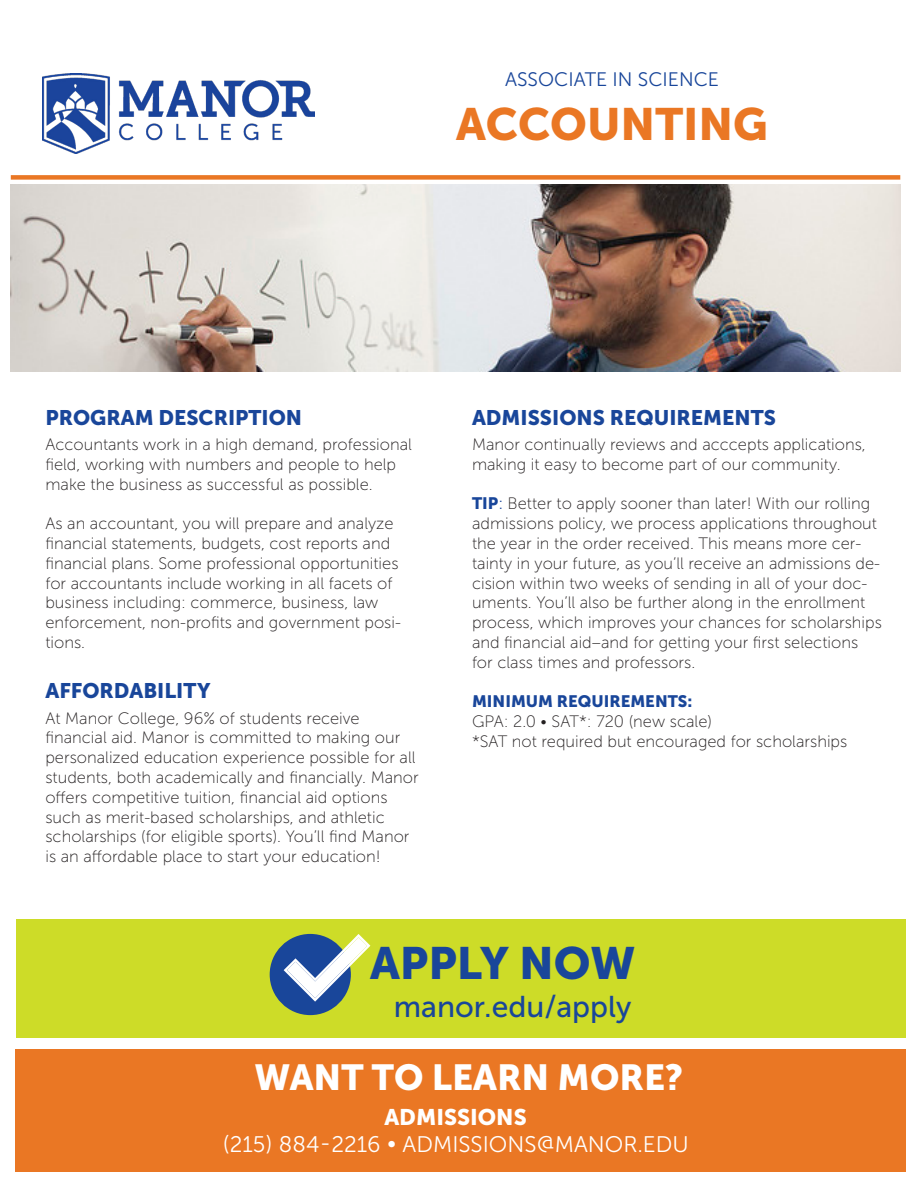
<style>
.page{position:relative;width:918px;height:1188px;background:#fff}
.page>*{position:absolute;margin:0;border:0;box-sizing:border-box;transform-origin:0 0}
.t1{font:45px "Museo Sans 900";color:#ea7724}
.t2{font:45px "Museo Sans 900";color:#19469a}
.t3{font:36px "Museo Sans 900";color:#fff}
.t4{font:30px "Museo Sans 500";color:#19469a}
.t5{font:22.5px "Museo Sans 300";color:#fff}
.t6{font:22.5px "Museo Sans 900";color:#fff}
.t7{font:21px "Museo Sans 900";color:#19469a}
.t8{font:19.5px "Museo Sans 300";color:#19469a}
.t9{font:16.5px/19.8px "Museo Sans 100";color:#231f20}
.t10{font:16.5px "Museo Sans 900";color:#19469a}
.s1{font-family:"Museo Sans 900";color:#19469a}
.s2{font-family:"Museo Sans 300";color:#19469a}
</style>
<div class="page">
<img style="left:42px;top:74px;width:273px;height:80px">
<div style="left:16px;top:919px;width:890px;height:119px;background:#cddc28"></div>
<div style="left:270px;top:934px;width:81px;height:81px;background:#19469a;border-radius:50%"></div>
<svg style="left:284px;top:934px;width:86px;height:68px"></svg>
<div style="left:11px;top:175px;width:889px;height:5px;background:#ea7724"></div>
<div style="left:15px;top:1049px;width:891px;height:123px;background:#ea7724"></div>
<img style="left:11px;top:185px;width:889px;height:187px">
<p class="t8" style="left:505px;top:69px;width:215px">ASSOCIATE IN SCIENCE</p>
<p class="t1" style="left:456px;top:99px;width:313px">ACCOUNTING</p>
<p class="t7" style="left:45px;top:405px;width:258px">PROGRAM DESCRIPTION</p>
<p class="t9" style="left:45px;top:435px;width:368px">Accountants work in a high demand, professional field, working with numbers and people to help</p>
<p class="t9" style="left:45px;top:474px;width:329px">make the business as successful as possible.</p>
<p class="t9" style="left:45px;top:514px;width:350px">As an accountant, you will prepare and analyze</p>
<p class="t9" style="left:45px;top:534px;width:346px">financial statements, budgets, cost reports and</p>
<p class="t9" style="left:45px;top:553px;width:355px">financial plans. Some professional opportunities</p>
<p class="t9" style="left:45px;top:573px;width:349px">for accountants include working in all facets of</p>
<p class="t9" style="left:45px;top:593px;width:334px">business including: commerce, business, law</p>
<p class="t9" style="left:45px;top:613px;width:357px">enforcement, non-profits and government posi&shy;tions.</p>
<p class="t7" style="left:45px;top:679px;width:167px">AFFORDABILITY</p>
<p class="t9" style="left:45px;top:708px;width:375px">At Manor College, 96% of students receive financial aid. Manor is committed to making our personalized education experience possible for all students, both academically and financially. Manor offers competitive tuition, financial aid options such as merit-based scholarships, and athletic scholarships (for eligible sports). You’ll find Manor is an affordable place to start your education!</p>
<p class="t7" style="left:472px;top:405px;width:305px">ADMISSIONS REQUIREMENTS</p>
<p class="t9" style="left:472px;top:435px;width:395px">Manor continually reviews and acccepts applications, making it easy to become part of our community.</p>
<p class="t9" style="left:472px;top:494px;width:411px"><span class="s1">TIP</span><span class="s2">:</span> Better to apply sooner than later! With our rolling admissions policy, we process applications throughout the year in the order received. This means more cer&shy;tainty in your future, as you’ll receive an admissions de&shy;cision within two weeks of sending in all of your doc&shy;uments. You’ll also be further along in the enrollment process, which improves your chances for scholarships and financial aid–and for getting your first selections for class times and professors.</p>
<p class="t10" style="left:472px;top:692px;width:222px">MINIMUM REQUIREMENTS:</p>
<p class="t9" style="left:472px;top:712px;width:242px">GPA: 2.0 • SAT*: 720 (new scale)</p>
<p class="t9" style="left:472px;top:732px;width:377px">*SAT not required but encouraged for scholarships</p>
<p class="t2" style="left:370px;top:937px;width:267px">APPLY NOW</p>
<p class="t4" style="left:394px;top:990px;width:239px">manor.edu/apply</p>
<p class="t3" style="left:255px;top:1057px;width:430px">WANT TO LEARN MORE?</p>
<p class="t6" style="left:384px;top:1104px;width:144px">ADMISSIONS</p>
<p class="t5" style="left:222px;top:1132px;width:468px">(215) 884-2216 • ADMISSIONS@MANOR.EDU</p>
</div>
